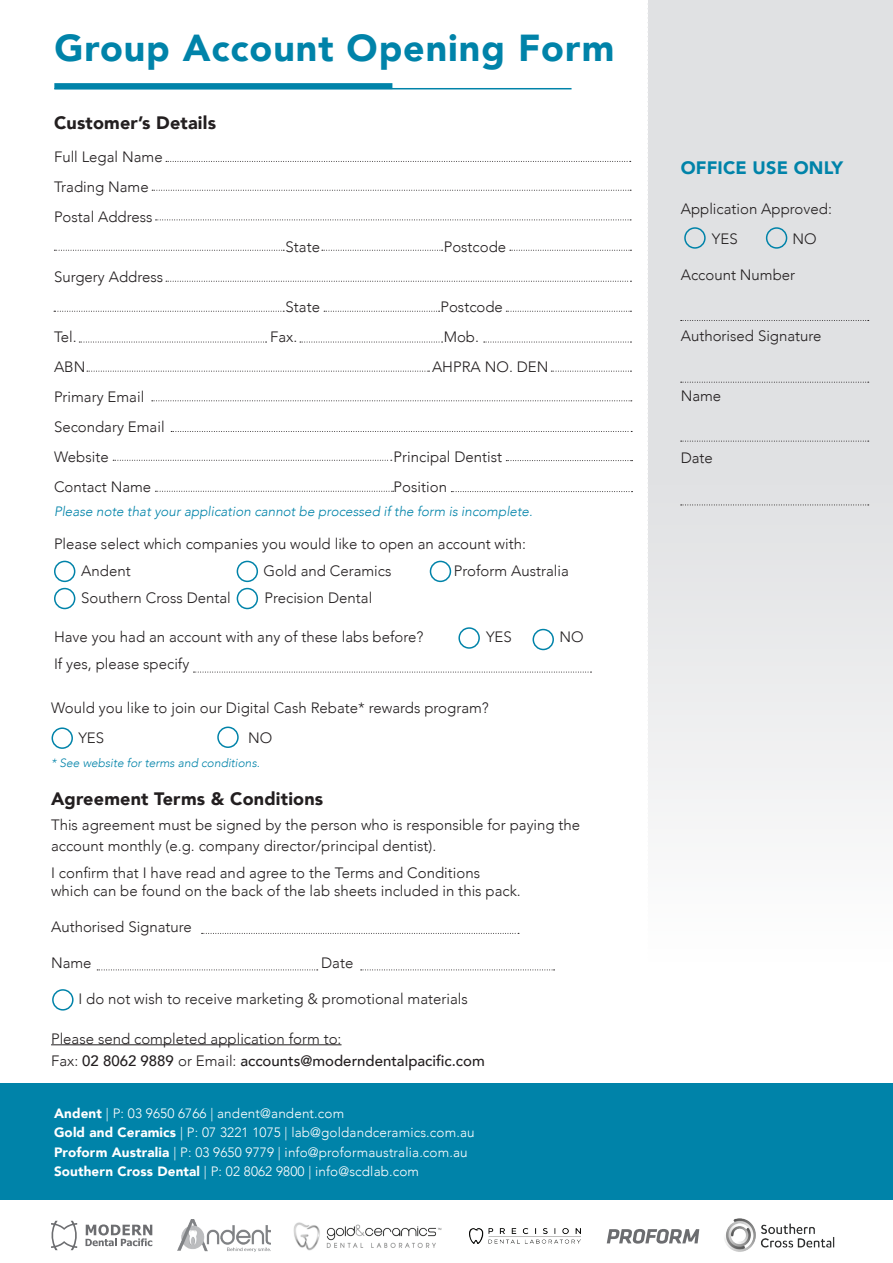
<style>
.page{position:relative;width:893px;height:1263px;background:#fff}
.page>*{position:absolute;margin:0;border:0;box-sizing:border-box;transform-origin:0 0}
.t1{font:900 37.5px "Avenir";letter-spacing:.025em;color:#0083a9}
.t2{font:900 18px "Avenir";letter-spacing:.01em;color:#231f20}
.t3{font:900 18px "Avenir";letter-spacing:.01em;color:#0083a9}
.t4{font:300 15px/30px "Avenir";color:#231f20}
.t5{font:300 13.5px/19.5px "Avenir";letter-spacing:.01em;color:#fff}
.t6{font:italic 300 13.5px "Avenir";color:#0083a9}
.t7{font:italic 300 12px "Avenir";color:#0083a9}
.s1{font-weight:500}
.s2{font-weight:900}
</style>
<div class="page">
<div style="left:0;top:1083px;width:893px;height:117px;background:#0083a9"></div>
<img style="left:293px;top:1222px;width:149px;height:29px">
<svg style="left:51px;top:1221px;width:27px;height:29px"></svg>
<svg style="left:86px;top:1224px;width:66px;height:22px"></svg>
<svg style="left:607px;top:1229px;width:92px;height:14px"></svg>
<img style="left:724px;top:1218px;width:111px;height:34px">
<img style="left:178px;top:1219px;width:92px;height:32px">
<svg style="left:202px;top:933px;width:317px;height:1px"></svg>
<svg style="left:97px;top:969px;width:221px;height:1px"></svg>
<svg style="left:361px;top:969px;width:194px;height:1px"></svg>
<div style="left:52px;top:989px;width:22px;height:21px;border:2px solid #0083a9;border-radius:50%"></div>
<svg style="left:166px;top:161px;width:465px;height:1px"></svg>
<svg style="left:152px;top:190px;width:479px;height:1px"></svg>
<svg style="left:156px;top:220px;width:475px;height:1px"></svg>
<svg style="left:54px;top:250px;width:230px;height:1px"></svg>
<svg style="left:322px;top:250px;width:121px;height:1px"></svg>
<svg style="left:510px;top:250px;width:121px;height:1px"></svg>
<svg style="left:551px;top:371px;width:80px;height:1px"></svg>
<svg style="left:506px;top:311px;width:125px;height:1px"></svg>
<svg style="left:166px;top:281px;width:465px;height:1px"></svg>
<svg style="left:54px;top:311px;width:230px;height:1px"></svg>
<svg style="left:324px;top:311px;width:116px;height:1px"></svg>
<svg style="left:79px;top:342px;width:188px;height:1px"></svg>
<svg style="left:300px;top:342px;width:143px;height:1px"></svg>
<svg style="left:484px;top:342px;width:147px;height:1px"></svg>
<svg style="left:87px;top:371px;width:342px;height:1px"></svg>
<svg style="left:152px;top:400px;width:480px;height:1px"></svg>
<svg style="left:171px;top:431px;width:461px;height:1px"></svg>
<svg style="left:113px;top:460px;width:279px;height:1px"></svg>
<svg style="left:506px;top:460px;width:126px;height:1px"></svg>
<svg style="left:155px;top:491px;width:239px;height:1px"></svg>
<svg style="left:451px;top:491px;width:181px;height:1px"></svg>
<svg style="left:193px;top:672px;width:398px;height:1px"></svg>
<div style="left:54px;top:561px;width:21px;height:21px;border:2px solid #0083a9;border-radius:50%"></div>
<div style="left:237px;top:561px;width:21px;height:21px;border:2px solid #0083a9;border-radius:50%"></div>
<div style="left:430px;top:561px;width:21px;height:21px;border:2px solid #0083a9;border-radius:50%"></div>
<div style="left:458px;top:627px;width:22px;height:22px;border:2px solid #0083a9;border-radius:50%"></div>
<div style="left:533px;top:629px;width:21px;height:21px;border:2px solid #0083a9;border-radius:50%"></div>
<div style="left:54px;top:588px;width:21px;height:21px;border:2px solid #0083a9;border-radius:50%"></div>
<div style="left:237px;top:588px;width:21px;height:21px;border:2px solid #0083a9;border-radius:50%"></div>
<svg style="left:647px;top:0;width:246px;height:816px;background:#e3e4e6"></svg>
<hr style="left:54px;top:88px;width:517px;height:1px;background:#0083a9">
<div style="left:54px;top:83px;width:338px;height:6px;background:#0083a9"></div>
<hr style="left:51px;top:1044px;width:291px;height:1px;background:#231f20">
<div style="left:217px;top:726px;width:22px;height:22px;border:2px solid #0083a9;border-radius:50%"></div>
<div style="left:52px;top:727px;width:21px;height:22px;border:2px solid #0083a9;border-radius:50%"></div>
<img style="left:469px;top:1228px;width:111px;height:16px">
<h1 class="t1" style="left:54px;top:16px;width:562px">Group Account Opening Form</h1>
<p class="t2" style="left:54px;top:107px;width:164px">Customer’s Details</p>
<p class="t4" style="left:54px;top:142px;width:110px">Full Legal Name<br>Trading Name<br>Postal Address</p>
<p class="t4" style="left:54px;top:262px;width:111px">Surgery Address</p>
<p class="t4" style="left:286px;top:232px;width:36px">State</p>
<p class="t4" style="left:444px;top:232px;width:64px">Postcode</p>
<p class="t4" style="left:286px;top:292px;width:36px">State</p>
<p class="t4" style="left:440px;top:292px;width:64px">Postcode</p>
<p class="t4" style="left:54px;top:322px;width:24px">Tel.</p>
<p class="t4" style="left:270px;top:322px;width:29px">Fax.</p>
<p class="t4" style="left:444px;top:322px;width:37px">Mob.</p>
<p class="t4" style="left:54px;top:352px;width:33px">ABN</p>
<p class="t4" style="left:432px;top:352px;width:118px">AHPRA NO. DEN</p>
<p class="t4" style="left:54px;top:382px;width:112px">Primary Email<br>Secondary Email<br>Website</p>
<p class="t4" style="left:394px;top:442px;width:110px">Principal Dentist</p>
<p class="t4" style="left:54px;top:472px;width:99px">Contact Name</p>
<p class="t4" style="left:394px;top:472px;width:55px">Position</p>
<p class="t6" style="left:54px;top:503px;width:480px">Please note that your application cannot be processed if the form is incomplete.</p>
<p class="t4" style="left:81px;top:530px;width:446px;line-height:27px;text-indent:-27px">Please select which companies you would like to open an account with:<br>Andent</p>
<p class="t4" style="left:263px;top:556px;width:130px">Gold and Ceramics</p>
<p class="t4" style="left:454px;top:556px;width:117px">Proform Australia</p>
<p class="t4" style="left:81px;top:583px;width:151px">Southern Cross Dental</p>
<p class="t4" style="left:264px;top:583px;width:109px">Precision Dental</p>
<p class="t4" style="left:54px;top:622px;width:371px">Have you had an account with any of these labs before?</p>
<p class="t4" style="left:486px;top:622px;width:27px">YES</p>
<p class="t4" style="left:559px;top:622px;width:26px">NO</p>
<p class="t4" style="left:54px;top:649px;width:137px">If yes, please specify</p>
<p class="t4" style="left:78px;top:693px;width:412px;text-indent:-27px">Would you like to join our Digital Cash Rebate* rewards program?<br>YES</p>
<p class="t4" style="left:248px;top:723px;width:26px">NO</p>
<p class="t7" style="left:51px;top:755px;width:210px">* See website for terms and conditions.</p>
<p class="t2" style="left:51px;top:783px;width:274px">Agreement Terms &amp; Conditions</p>
<p class="t4" style="left:51px;top:814px;width:531px;line-height:21px">This agreement must be signed by the person who is responsible for paying the account monthly (e.g. company director/principal dentist).</p>
<p class="t4" style="left:51px;top:864px;width:471px;line-height:18px">I confirm that I have read and agree to the Terms and Conditions which can be found on the back of the lab sheets included in this pack.</p>
<p class="t4" style="left:51px;top:912px;width:142px">Authorised Signature</p>
<p class="t4" style="left:51px;top:948px;width:42px">Name</p>
<p class="t4" style="left:321px;top:948px;width:34px">Date</p>
<p class="t4" style="left:78px;top:984px;width:391px">I do not wish to receive marketing &amp; promotional materials</p>
<p class="t4" style="left:51px;top:1027px;width:435px;line-height:22.5px">Please send completed application form to:<br>Fax: <span class="s1">02 8062 9889</span> or Email: <span class="s1">accounts@moderndentalpacific.com</span></p>
<p class="t5" style="left:54px;top:1103px;width:422px"><span class="s2">Andent</span> | P: 03 9650 6766 | andent@andent.com<br><span class="s2">Gold and Ceramics</span> | P: 07 3221 1075 | lab@goldandceramics.com.au <span class="s2">Proform Australia</span> | P: 03 9650 9779 | info@proformaustralia.com.au <span class="s2">Southern Cross Dental</span> | P: 02 8062 9800 | info@scdlab.com</p>
<p class="t3" style="left:681px;top:152px;width:164px">OFFICE USE ONLY</p>
<p class="t4" style="left:712px;top:193px;width:121px;text-indent:-31px">Application Approved:<br>YES</p>
<p class="t4" style="left:793px;top:223px;width:26px">NO</p>
<p class="t4" style="left:681px;top:259px;width:116px">Account Number</p>
<p class="t4" style="left:681px;top:321px;width:142px">Authorised Signature</p>
<p class="t4" style="left:681px;top:381px;width:42px">Name</p>
<p class="t4" style="left:681px;top:442px;width:34px">Date</p>
</div>
